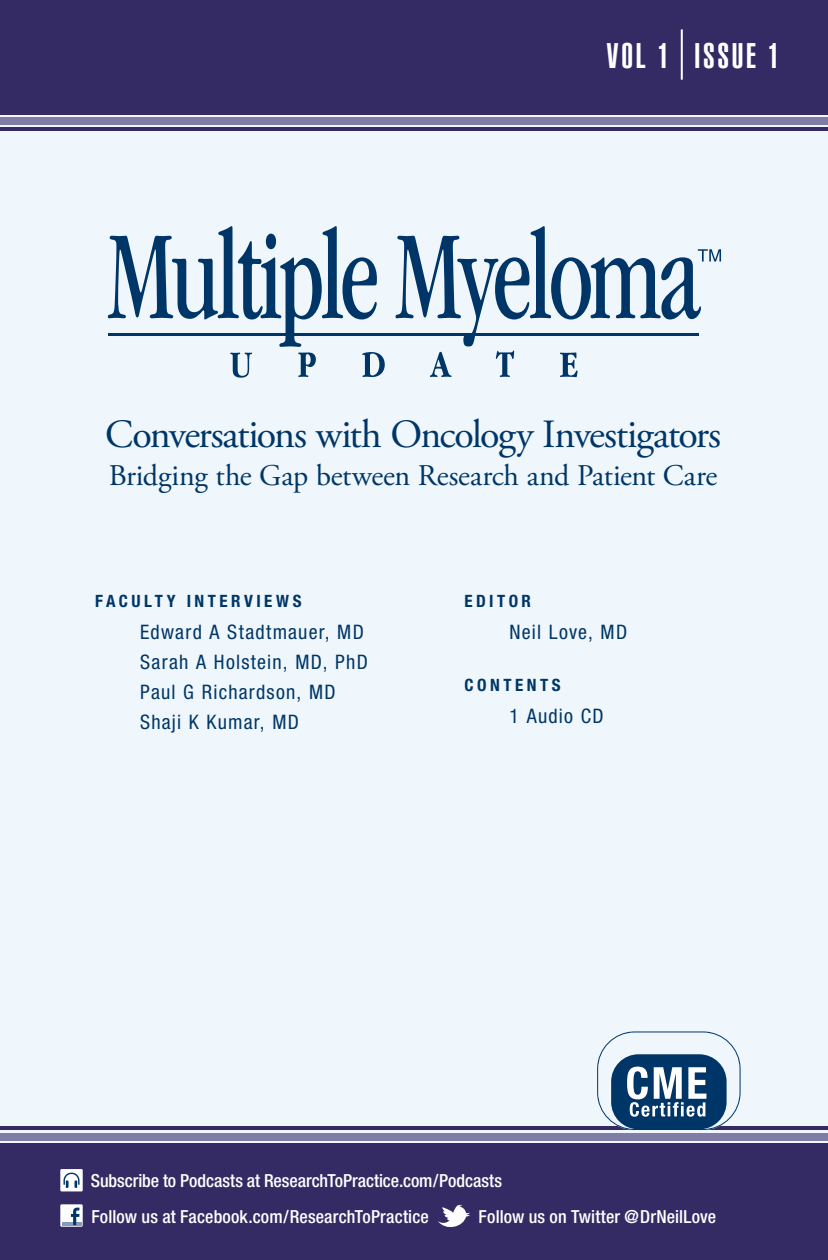
<style>
.page{position:relative;width:828px;height:1260px;background:#fff}
.page>*{position:absolute;margin:0;border:0;box-sizing:border-box;transform-origin:0 0}
.t1{font:40px "Adobe Garamond Pro";letter-spacing:-.04em;color:#003667}
.t2{font:35px "Helvetica LT Std Ultra Comp";letter-spacing:.08em;color:#fff}
.t3{font:30px "Adobe Garamond Pro";letter-spacing:-.01em;color:#003667}
.cover_subs{font:condensed 20px "Helvetica Neue";letter-spacing:.065em;color:#003667}
.t4{font:500 condensed 18px "Helvetica Neue";letter-spacing:.005em;color:#fff}
.cover_titles{font:700 condensed 17px "Helvetica Neue";letter-spacing:.205em;color:#003667}
</style>
<div class="page">
<div style="left:0;top:1px;width:828px;height:1259px;background:#eff7fc"></div>
<div style="left:0;top:0;width:828px;height:114px;background:#342b65"></div>
<div style="left:0;top:1143px;width:828px;height:117px;background:#342b65"></div>
<div style="left:0;top:117px;width:828px;height:8px;background:#807ca5"></div>
<hr style="left:0;top:127px;width:828px;height:4px;background:#342b65">
<div style="left:0;top:1133px;width:828px;height:8px;background:#807ca5"></div>
<hr style="left:0;top:1127px;width:828px;height:3px;background:#342b65">
<svg style="left:597px;top:1031px;width:144px;height:99px"></svg>
<hr style="left:109px;top:334px;width:590px;height:2px;background:#003667">
<svg style="left:108px;top:226px;width:277px;height:152px"></svg>
<svg style="left:396px;top:226px;width:325px;height:151px"></svg>
<hr style="left:681px;top:29px;width:2px;height:51px;background:#fff">
<div style="left:60px;top:1169px;width:23px;height:22px;background:#fff"></div>
<svg style="left:64px;top:1173px;width:16px;height:15px"></svg>
<div style="left:60px;top:1204px;width:23px;height:23px;background:#fff"></div>
<hr style="left:62px;top:1222px;width:19px;height:3px;background:#879cbd">
<svg style="left:71px;top:1208px;width:8px;height:17px"></svg>
<svg style="left:438px;top:1205px;width:32px;height:23px"></svg>
<p class="t2" style="left:607px;top:35px;width:64px">VOL 1</p>
<p class="t2" style="left:695px;top:35px;width:87px">ISSUE 1</p>
<p class="t1" style="left:105px;top:410px;width:617px">Conversations with Oncology Investigators</p>
<p class="t3" style="left:109px;top:457px;width:610px">Bridging the Gap between Research and Patient Care</p>
<p class="cover_titles" style="left:95px;top:591px;width:208px">FACULTY INTERVIEWS</p>
<p class="cover_subs" style="left:140px;top:620px;width:225px">Edward A Stadtmauer, MD</p>
<p class="cover_subs" style="left:140px;top:650px;width:229px">Sarah A Holstein, MD, PhD</p>
<p class="cover_subs" style="left:140px;top:680px;width:197px">Paul G Richardson, MD</p>
<p class="cover_subs" style="left:140px;top:711px;width:160px">Shaji K Kumar, MD</p>
<p class="cover_titles" style="left:464px;top:591px;width:68px">EDITOR</p>
<p class="cover_subs" style="left:509px;top:620px;width:119px">Neil Love, MD</p>
<p class="cover_titles" style="left:464px;top:675px;width:98px">CONTENTS</p>
<p class="cover_subs" style="left:509px;top:704px;width:96px">1 Audio CD</p>
<p class="t4" style="left:91px;top:1170px;width:413px">Subscribe to Podcasts at ResearchToPractice.com/Podcasts</p>
<p class="t4" style="left:91px;top:1206px;width:339px">Follow us at Facebook.com/ResearchToPractice</p>
<p class="t4" style="left:479px;top:1206px;width:239px">Follow us on Twitter @DrNeilLove</p>
</div>
